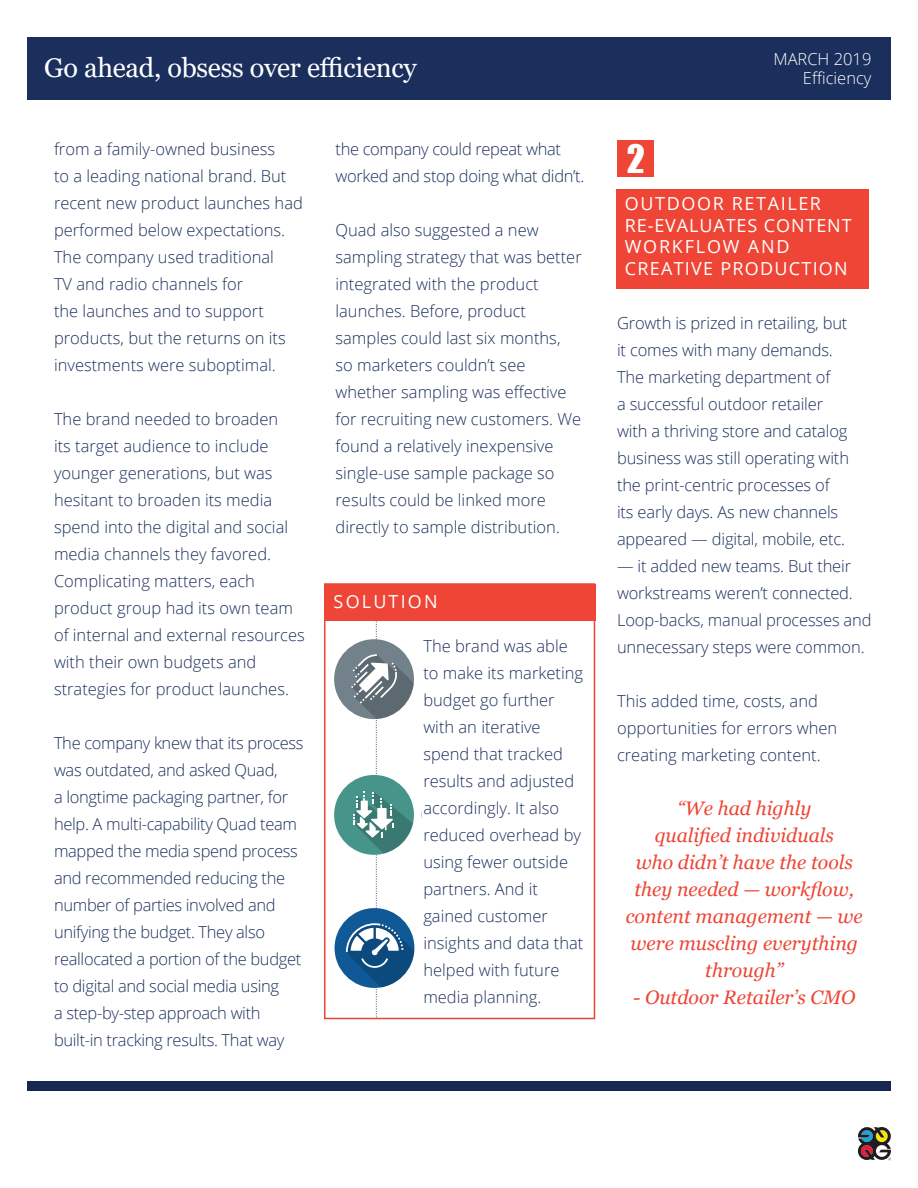
<style>
.page{position:relative;width:918px;height:1188px;background:#fff}
.page>*{position:absolute;margin:0;border:0;box-sizing:border-box;transform-origin:0 0}
.t1{font:36px "Impact";color:#fff}
.t2{font:27px "Georgia";letter-spacing:-.01em;color:#fff}
.t3{font:italic 19.5px/27px "Georgia";color:#ee4536;text-align:center}
.t4{font:18px/21.6px "Open Sans";letter-spacing:.07em;color:#fff}
.t5{font:18px "Open Sans";letter-spacing:.12em;color:#fff}
.t6{font:300 16.5px/27px "Open Sans";color:#1b305c}
.t7{font:300 16.5px/27px "Open Sans";letter-spacing:-.02em;color:#1b305c}
.t8{font:300 16.5px/19.8px "Open Sans";color:#fff;text-align:right}
</style>
<div class="page">
<div style="left:27px;top:37px;width:864px;height:62px;background:#1b2f5d"></div>
<div style="left:27px;top:1081px;width:864px;height:9px;background:#162751"></div>
<svg style="left:858px;top:1127px;width:33px;height:33px"></svg>
<div style="left:324px;top:584px;width:271px;height:37px;background:#ee4536"></div>
<div style="left:324px;top:583px;width:271px;height:436px;border:2px solid #ee4536"></div>
<div style="left:334px;top:639px;width:80px;height:80px;background:#72818a;border-radius:50%"></div>
<div style="left:334px;top:775px;width:80px;height:80px;background:#47948b;border-radius:50%"></div>
<div style="left:335px;top:908px;width:79px;height:80px;background:#0f5997;border-radius:50%"></div>
<svg style="left:346px;top:621px;width:68px;height:398px"></svg>
<div style="left:617px;top:140px;width:36px;height:37px;background:#ee4536"></div>
<div style="left:617px;top:189px;width:252px;height:99px;background:#ee4536"></div>
<h2 class="t2" style="left:44px;top:51px;width:374px">Go ahead, obsess over efficiency</h2>
<p class="t8" style="left:773px;top:48px;width:100px">MARCH 2019<br>Efficiency</p>
<p class="t6" style="left:54px;top:135px;width:250px">from a family-owned business<br>to a leading national brand. But recent new product launches had performed below expectations.<br>The company used traditional<br>TV and radio channels for<br>the launches and to support products, but the returns on its investments were suboptimal.</p>
<p class="t6" style="left:54px;top:405px;width:252px">The brand needed to broaden<br>its target audience to include younger generations, but was hesitant to broaden its media spend into the digital and social media channels they favored.<br>Complicating matters, each product group had its own team of internal and external resources with their own budgets and strategies for product launches.</p>
<p class="t7" style="left:54px;top:729px;width:251px">The company knew that its process was outdated, and asked Quad,<br>a longtime packaging partner, for help. A multi-capability Quad team mapped the media spend process and recommended reducing the number of parties involved and unifying the budget. They also reallocated a portion of the budget to digital and social media using<br>a step-by-step approach with built-in tracking results. That way</p>
<p class="t7" style="left:336px;top:135px;width:250px">the company could repeat what worked and stop doing what didn’t.</p>
<p class="t6" style="left:336px;top:216px;width:248px">Quad also suggested a new sampling strategy that was better integrated with the product launches. Before, product samples could last six months, so marketers couldn’t see whether sampling was effective for recruiting new customers. We found a relatively inexpensive single-use sample package so results could be linked more directly to sample distribution.</p>
<p class="t5" style="left:334px;top:590px;width:106px">SOLUTION</p>
<p class="t6" style="left:423px;top:632px;width:162px">The brand was able to make its marketing budget go further with an iterative spend that tracked results and adjusted accordingly. It also reduced overhead by using fewer outside partners. And it gained customer insights and data that helped with future media planning.</p>
<h1 class="t1" style="left:627px;top:131px;width:20px">2</h1>
<p class="t4" style="left:625px;top:192px;width:228px">OUTDOOR RETAILER<br>RE-EVALUATES CONTENT<br>WORKFLOW AND<br>CREATIVE PRODUCTION</p>
<p class="t6" style="left:617px;top:309px;width:234px">Growth is prized in retailing, but it comes with many demands.<br>The marketing department of<br>a successful outdoor retailer with a thriving store and catalog business was still operating with the print-centric processes of its early days. As new channels appeared — digital, mobile, etc.</p>
<p class="t6" style="left:617px;top:552px;width:256px">— it added new teams. But their workstreams weren’t connected.<br>Loop-backs, manual processes and unnecessary steps were common.</p>
<p class="t6" style="left:617px;top:687px;width:222px">This added time, costs, and opportunities for errors when creating marketing content.</p>
<p class="t3" style="left:626px;top:795px;width:239px">“We had highly<br>qualified individuals<br>who didn’t have the tools they needed — workflow, content management — we were muscling everything through”</p>
<p class="t3" style="left:633px;top:984px;width:224px">- Outdoor Retailer’s CMO</p>
</div>
